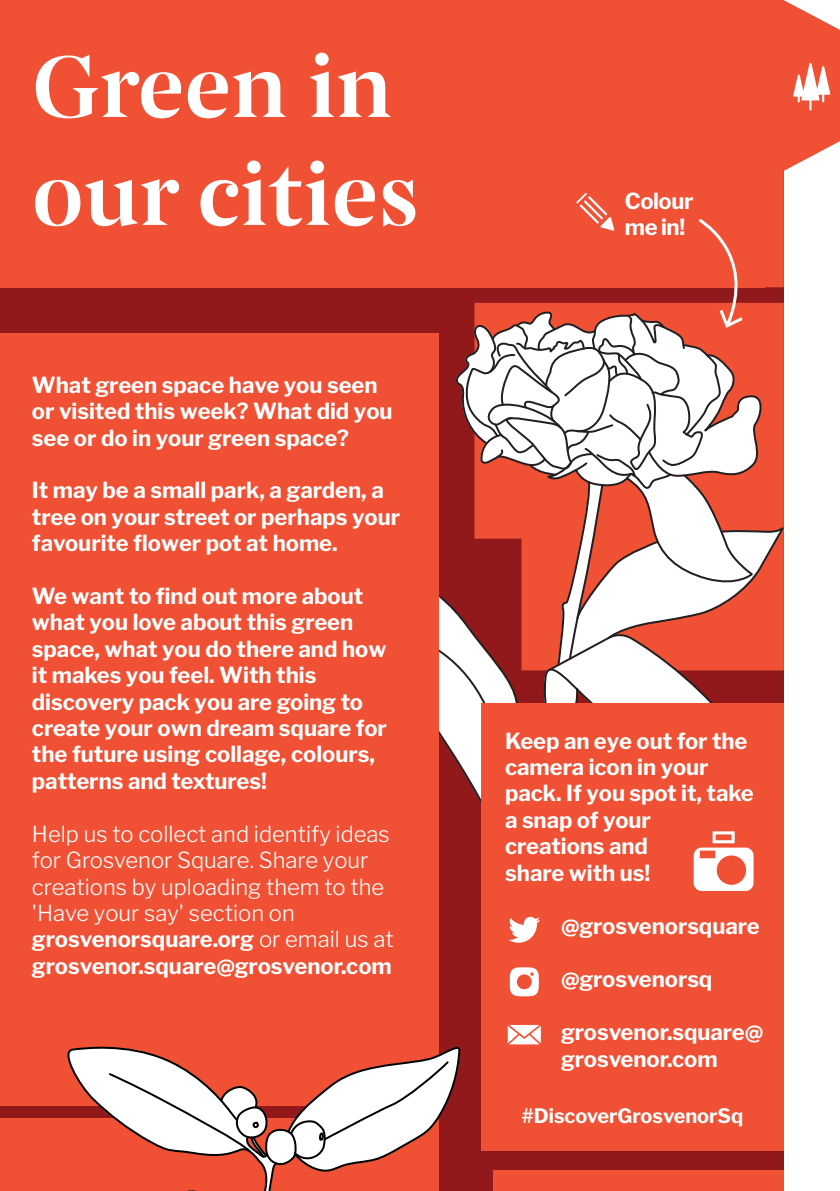
<style>
.page{position:relative;width:840px;height:1191px;background:#fff}
.page>*{position:absolute;margin:0;border:0;box-sizing:border-box;transform-origin:0 0}
.t1{font:96px/108px "Grosvenor Headline";color:#fff}
.t2{font:700 22px/26.4px "Libre Franklin";color:#fff}
.t3{font:300 22px/26.4px "Libre Franklin";color:#fff}
.t4{font:700 19.8px "Libre Franklin";color:#fff}
.s1{font-weight:700}
</style>
<div class="page">
<div style="left:0;top:287px;width:784px;height:904px;background:#91191c"></div>
<div style="left:0;top:1118px;width:438px;height:73px;background:#f05135"></div>
<div style="left:0;top:0;width:764px;height:287px;background:#f05135"></div>
<div style="left:493px;top:1170px;width:290px;height:21px;background:#f05135"></div>
<div style="left:333px;top:312px;width:121px;height:604px;background:#91191c"></div>
<div style="left:438px;top:517px;width:16px;height:382px;background:#91191c"></div>
<svg style="left:438px;top:595px;width:16px;height:257px"></svg>
<div style="left:0;top:334px;width:438px;height:772px;background:#f05135"></div>
<div style="left:481px;top:703px;width:302px;height:448px;background:#f05135"></div>
<svg style="left:19px;top:1044px;width:463px;height:147px"></svg>
<svg style="left:58px;top:1040px;width:404px;height:151px"></svg>
<svg style="left:454px;top:0;width:385px;height:942px"></svg>
<svg style="left:509px;top:967px;width:29px;height:29px"></svg>
<svg style="left:507px;top:1025px;width:33px;height:19px"></svg>
<h1 class="t1" style="left:32px;top:28px;width:388px">Green in our cities</h1>
<p class="t2" style="left:32px;top:371px;width:362px">What green space have you seen or visited this week? What did you see or do in your green space?</p>
<p class="t2" style="left:32px;top:477px;width:369px">It may be a small park, a garden, a tree on your street or perhaps your favourite flower pot at home.</p>
<p class="t2" style="left:32px;top:583px;width:356px">We want to find out more about what you love about this green space, what you do there and how it makes you feel. With this discovery pack you are going to create your own dream square for the future using collage, colours, patterns and textures!</p>
<p class="t3" style="left:32px;top:820px;width:363px">Help us to collect and identify ideas for Grosvenor Square. Share your creations by uploading them to the 'Have your say' section on <span class="s1">grosvenorsquare.org</span> or email us at <span class="s1">grosvenor.square@grosvenor.com</span></p>
<p class="t2" style="left:624px;top:188px;width:70px">Colour me in!</p>
<p class="t2" style="left:505px;top:727px;width:250px">Keep an eye out for the camera icon in your pack. If you spot it, take a snap of your creations and<br>share with us!</p>
<p class="t2" style="left:560px;top:913px;width:200px">@grosvenorsquare</p>
<p class="t2" style="left:560px;top:966px;width:153px">@grosvenorsq</p>
<p class="t2" style="left:560px;top:1019px;width:203px">grosvenor.square@ grosvenor.com</p>
<p class="t4" style="left:521px;top:1103px;width:222px">#DiscoverGrosvenorSq</p>
</div>
